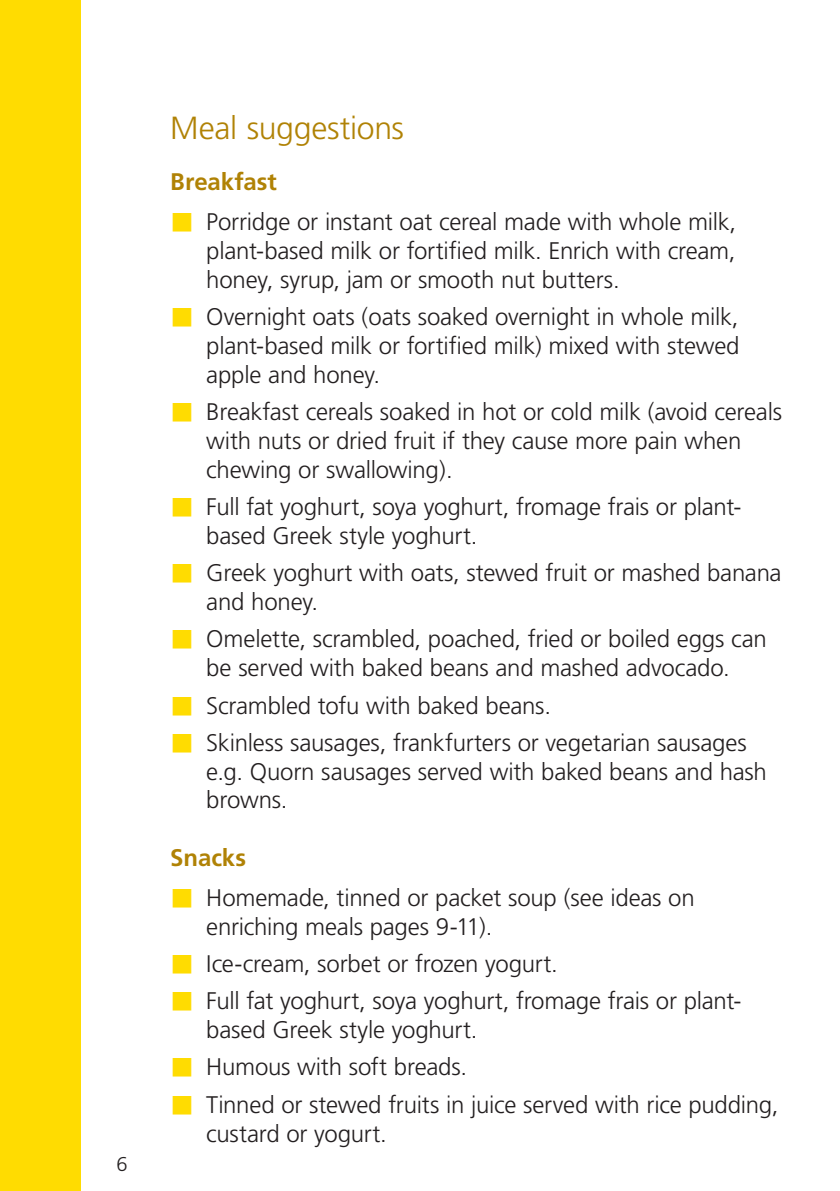
<style>
.page{position:relative;width:840px;height:1191px;background:#fff}
.page>*{position:absolute;margin:0;border:0;box-sizing:border-box;transform-origin:0 0}
.HEADING{font:300 32px "Frutiger";letter-spacing:-.01em;color:#b08205}
.t1{font:300 24px/28.8px "Frutiger";letter-spacing:-.01em;color:#231f20}
.SUB_HEADING{font:700 24px "Frutiger";color:#b08205}
.t2{font:300 20px "Frutiger";color:#231f20}
</style>
<div class="page">
<div style="left:0;top:0;width:80px;height:1191px;background:#ffdc01"></div>
<p class="t2" style="left:116px;top:1152px;width:13px">6</p>
<p class="HEADING" style="left:170px;top:109px;width:235px">Meal suggestions</p>
<p class="SUB_HEADING" style="left:170px;top:168px;width:108px">Breakfast</p>
<p class="t1" style="left:206px;top:207px;width:531px;text-align:justify">Porridge or instant oat cereal made with whole milk, plant-based milk or fortified milk. Enrich with cream, honey, syrup, jam or smooth nut butters.</p>
<p class="t1" style="left:206px;top:302px;width:534px;text-align:justify">Overnight oats (oats soaked overnight in whole milk, plant-based milk or fortified milk) mixed with stewed apple and honey.</p>
<p class="t1" style="left:206px;top:397px;width:577px">Breakfast cereals soaked in hot or cold milk (avoid cereals with nuts or dried fruit if they cause more pain when chewing or swallowing).</p>
<p class="t1" style="left:206px;top:492px;width:536px">Full fat yoghurt, soya yoghurt, fromage frais or plant&shy;based Greek style yoghurt.</p>
<p class="t1" style="left:206px;top:558px;width:576px">Greek yoghurt with oats, stewed fruit or mashed banana and honey.</p>
<p class="t1" style="left:206px;top:624px;width:561px">Omelette, scrambled, poached, fried or boiled eggs can be served with baked beans and mashed advocado.</p>
<p class="t1" style="left:206px;top:690px;width:341px">Scrambled tofu with baked beans.</p>
<p class="t1" style="left:206px;top:728px;width:561px">Skinless sausages, frankfurters or vegetarian sausages e.g. Quorn sausages served with baked beans and hash browns.</p>
<p class="SUB_HEADING" style="left:170px;top:843px;width:77px">Snacks</p>
<p class="t1" style="left:206px;top:883px;width:490px">Homemade, tinned or packet soup (see ideas on enriching meals pages 9-11).</p>
<p class="t1" style="left:206px;top:949px;width:348px">Ice-cream, sorbet or frozen yogurt.</p>
<p class="t1" style="left:206px;top:986px;width:536px">Full fat yoghurt, soya yoghurt, fromage frais or plant&shy;based Greek style yoghurt.</p>
<p class="t1" style="left:206px;top:1052px;width:257px">Humous with soft breads.</p>
<p class="t1" style="left:206px;top:1090px;width:573px">Tinned or stewed fruits in juice served with rice pudding, custard or yogurt.</p>
</div>
